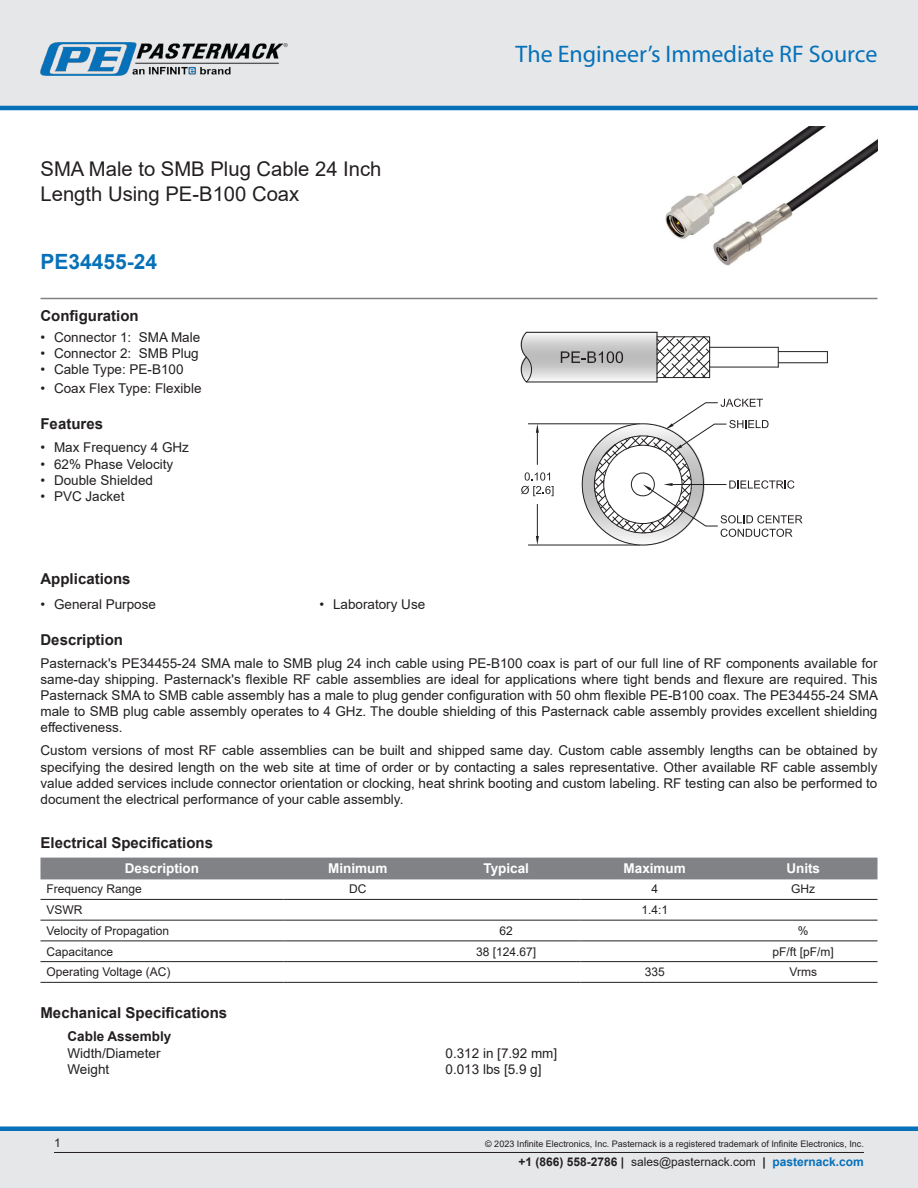
<style>
.page{position:relative;width:918px;height:1188px;background:#fff}
.page>*{position:absolute;margin:0;border:0;box-sizing:border-box;transform-origin:0 0}
.t1{font:24px "Myriad Pro";color:#0671b9}
.Branded_Part_No{font:700 21px "Arial";color:#0671b9}
.Web_Description_Para{font:20.25px/24.3px "Arial";color:#231f20}
.Head1{font:700 15px "Arial";color:#231f20}
.MarketingDescription{font:13.5px/16.2px "Arial";color:#231f20;text-align:justify}
.Specs_Para{font:13.5px "Arial";color:#231f20}
.Table_Header{font:700 13.5px "Arial";color:#fff}
.Head2_after_Head1{font:700 13.5px "Arial";color:#231f20}
.Table-Body{font:12px "Arial";color:#231f20}
.Copyright_disclaimer{font:9px "Arial";color:#231f20}
.s1{font-weight:700}
.s2{font-weight:700;color:#0671b9}
</style>
<div class="page">
<div style="left:0;top:0;width:918px;height:108px;background:#e6e7e9"></div>
<hr style="left:0;top:106px;width:918px;height:4px;background:#0671b9">
<img style="left:40px;top:42px;width:248px;height:34px">
<div style="left:0;top:1131px;width:918px;height:57px;background:#e6e7e9"></div>
<div style="left:0;top:1126px;width:918px;height:5px;background:#0671b9"></div>
<hr style="left:54px;top:1152px;width:810px;height:1px;background:#231f20">
<hr style="left:40px;top:298px;width:838px;height:1px;background:#808285">
<img style="left:665px;top:127px;width:213px;height:139px">
<img style="left:521px;top:333px;width:183px;height:213px">
<svg style="left:582px;top:399px;width:220px;height:146px"></svg>
<hr style="left:526px;top:382px;width:131px;height:1px;background:#231f20">
<hr style="left:526px;top:332px;width:131px;height:1px;background:#231f20">
<svg style="left:658px;top:336px;width:52px;height:42px"></svg>
<hr style="left:778px;top:351px;width:49px;height:1px;background:#231f20">
<hr style="left:778px;top:363px;width:49px;height:1px;background:#231f20">
<svg style="left:778px;top:347px;width:1px;height:20px"></svg>
<hr style="left:657px;top:332px;width:1px;height:50px;background:#231f20">
<hr style="left:710px;top:367px;width:68px;height:1px;background:#231f20">
<hr style="left:710px;top:347px;width:68px;height:1px;background:#231f20">
<svg style="left:520px;top:332px;width:13px;height:50px"></svg>
<svg style="left:561px;top:351px;width:62px;height:13px"></svg>
<div style="left:40px;top:858px;width:838px;height:21px;background:#808285"></div>
<hr style="left:40px;top:899px;width:244px;height:1px;background:#231f20">
<hr style="left:284px;top:899px;width:148px;height:1px;background:#231f20">
<hr style="left:432px;top:899px;width:148px;height:1px;background:#231f20">
<hr style="left:580px;top:899px;width:149px;height:1px;background:#231f20">
<hr style="left:729px;top:899px;width:149px;height:1px;background:#231f20">
<hr style="left:40px;top:920px;width:244px;height:1px;background:#231f20">
<hr style="left:284px;top:920px;width:148px;height:1px;background:#231f20">
<hr style="left:432px;top:920px;width:148px;height:1px;background:#231f20">
<hr style="left:580px;top:920px;width:149px;height:1px;background:#231f20">
<hr style="left:729px;top:920px;width:149px;height:1px;background:#231f20">
<hr style="left:40px;top:941px;width:244px;height:1px;background:#231f20">
<hr style="left:284px;top:941px;width:148px;height:1px;background:#231f20">
<hr style="left:432px;top:941px;width:148px;height:1px;background:#231f20">
<hr style="left:580px;top:941px;width:149px;height:1px;background:#231f20">
<hr style="left:729px;top:941px;width:149px;height:1px;background:#231f20">
<hr style="left:40px;top:961px;width:244px;height:1px;background:#231f20">
<hr style="left:284px;top:961px;width:148px;height:1px;background:#231f20">
<hr style="left:432px;top:961px;width:148px;height:1px;background:#231f20">
<hr style="left:580px;top:961px;width:149px;height:1px;background:#231f20">
<hr style="left:729px;top:961px;width:149px;height:1px;background:#231f20">
<hr style="left:40px;top:982px;width:244px;height:1px;background:#231f20">
<hr style="left:284px;top:982px;width:148px;height:1px;background:#231f20">
<hr style="left:432px;top:982px;width:148px;height:1px;background:#231f20">
<hr style="left:580px;top:982px;width:149px;height:1px;background:#231f20">
<hr style="left:729px;top:982px;width:149px;height:1px;background:#231f20">
<h1 class="Web_Description_Para" style="left:40px;top:157px;width:343px">SMA Male to SMB Plug Cable 24 Inch<br>Length Using PE-B100 Coax</h1>
<p class="Branded_Part_No" style="left:40px;top:247px;width:118px">PE34455-24</p>
<p class="Head1" style="left:40px;top:306px;width:100px">Configuration</p>
<p class="MarketingDescription" style="left:40px;top:329px;width:161px">• Connector 1: SMA Male</p>
<p class="MarketingDescription" style="left:40px;top:345px;width:160px">• Connector 2: SMB Plug</p>
<p class="MarketingDescription" style="left:40px;top:361px;width:145px">• Cable Type: PE-B100</p>
<p class="MarketingDescription" style="left:40px;top:381px;width:163px">• Coax Flex Type: Flexible</p>
<p class="Head1" style="left:40px;top:414px;width:64px">Features</p>
<p class="MarketingDescription" style="left:40px;top:440px;width:150px">• Max Frequency 4 GHz</p>
<p class="MarketingDescription" style="left:40px;top:456px;width:134px">• 62% Phase Velocity</p>
<p class="MarketingDescription" style="left:40px;top:472px;width:114px">• Double Shielded</p>
<p class="MarketingDescription" style="left:40px;top:488px;width:86px">• PVC Jacket</p>
<h1 class="t1" style="left:516px;top:39px;width:363px">The Engineer’s Immediate RF Source</h1>
<p class="Head1" style="left:40px;top:568px;width:92px">Applications</p>
<p class="MarketingDescription" style="left:40px;top:596px;width:117px">• General Purpose</p>
<p class="MarketingDescription" style="left:320px;top:596px;width:107px">• Laboratory Use</p>
<p class="Head1" style="left:40px;top:629px;width:84px">Description</p>
<p class="MarketingDescription" style="left:40px;top:655px;width:839px">Pasternack's PE34455-24 SMA male to SMB plug 24 inch cable using PE-B100 coax is part of our full line of RF components available for same-day shipping. Pasternack's flexible RF cable assemblies are ideal for applications where tight bends and flexure are required. This Pasternack SMA to SMB cable assembly has a male to plug gender configuration with 50 ohm flexible PE-B100 coax. The PE34455-24 SMA male to SMB plug cable assembly operates to 4 GHz. The double shielding of this Pasternack cable assembly provides excellent shielding effectiveness.</p>
<p class="MarketingDescription" style="left:40px;top:742px;width:838px">Custom versions of most RF cable assemblies can be built and shipped same day. Custom cable assembly lengths can be obtained by specifying the desired length on the web site at time of order or by contacting a sales representative. Other available RF cable assembly value added services include connector orientation or clocking, heat shrink booting and custom labeling. RF testing can also be performed to document the electrical performance of your cable assembly.</p>
<p class="Head1" style="left:40px;top:832px;width:174px">Electrical Specifications</p>
<p class="Table_Header" style="left:125px;top:859px;width:76px">Description</p>
<p class="Table_Header" style="left:328px;top:859px;width:61px">Minimum</p>
<p class="Table_Header" style="left:483px;top:859px;width:47px">Typical</p>
<p class="Table_Header" style="left:624px;top:859px;width:64px">Maximum</p>
<p class="Table_Header" style="left:786px;top:859px;width:35px">Units</p>
<p class="Table-Body" style="left:46px;top:881px;width:97px">Frequency Range</p>
<p class="Table-Body" style="left:349px;top:881px;width:19px">DC</p>
<p class="Table-Body" style="left:651px;top:881px;width:8px">4</p>
<p class="Table-Body" style="left:791px;top:881px;width:25px">GHz</p>
<p class="Table-Body" style="left:46px;top:902px;width:37px">VSWR</p>
<p class="Table-Body" style="left:641px;top:902px;width:28px">1.4:1</p>
<p class="Table-Body" style="left:46px;top:922px;width:124px">Velocity of Propagation</p>
<p class="Table-Body" style="left:500px;top:922px;width:15px">62</p>
<p class="Table-Body" style="left:798px;top:922px;width:12px">%</p>
<p class="Table-Body" style="left:46px;top:943px;width:68px">Capacitance</p>
<p class="Table-Body" style="left:476px;top:943px;width:62px">38 [124.67]</p>
<p class="Table-Body" style="left:773px;top:943px;width:63px">pF/ft [pF/m]</p>
<p class="Table-Body" style="left:46px;top:964px;width:126px">Operating Voltage (AC)</p>
<p class="Table-Body" style="left:645px;top:964px;width:22px">335</p>
<p class="Table-Body" style="left:789px;top:964px;width:29px">Vrms</p>
<p class="Head1" style="left:40px;top:1003px;width:188px">Mechanical Specifications</p>
<p class="Head2_after_Head1" style="left:68px;top:1027px;width:105px">Cable Assembly</p>
<p class="Specs_Para" style="left:68px;top:1044px;width:95px">Width/Diameter</p>
<p class="Specs_Para" style="left:446px;top:1044px;width:113px">0.312 in [7.92 mm]</p>
<p class="Specs_Para" style="left:68px;top:1060px;width:43px">Weight</p>
<p class="Specs_Para" style="left:446px;top:1060px;width:98px">0.013 lbs [5.9 g]</p>
<p class="Table-Body" style="left:54px;top:1135px;width:8px">1</p>
<p class="Copyright_disclaimer" style="left:485px;top:1138px;width:380px">© 2023 Infinite Electronics, Inc. Pasternack is a registered trademark of Infinite Electronics, Inc.</p>
<p class="Table-Body" style="left:519px;top:1153px;width:347px"><span class="s1">+1 (866) 558-2786 |</span> sales@pasternack.com <span class="s1">|</span> <span class="s2">pasternack.com</span></p>
</div>
